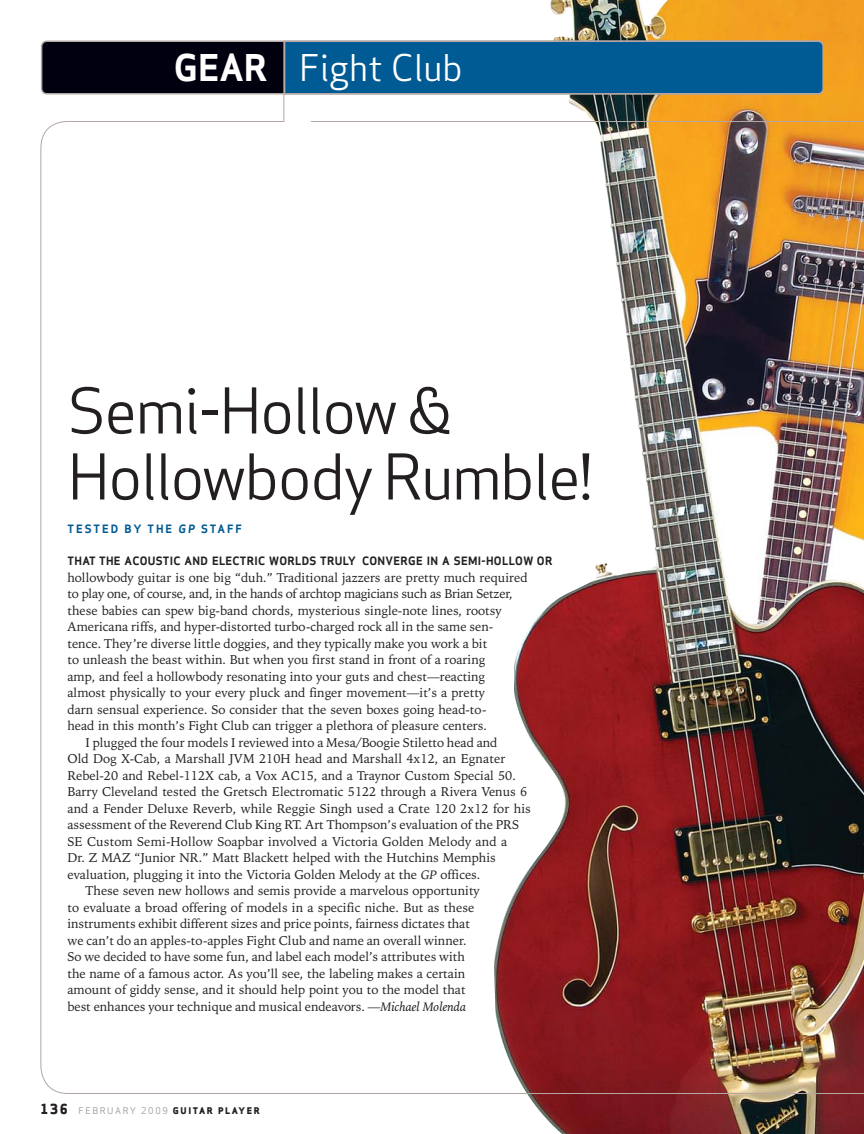
<style>
.page{position:relative;width:864px;height:1134px;background:#fff}
.page>*{position:absolute;margin:0;border:0;box-sizing:border-box;transform-origin:0 0}
.t1{font:61.5px/66px "Apex Sans Book T";letter-spacing:-.03em;color:#231f20}
.t2{font:36px "Apex Sans Book T";color:#fff}
.t3{font:12.75px "Iowan Old Style BT";color:#231f20}
.t4{font:11.25px "Apex Sans Bold T";letter-spacing:.03em;color:#231f20}
.t5{font:11.25px "Apex Sans Bold T";letter-spacing:.18em;color:#005a93}
.t6{font:9px "Apex Sans Book T";letter-spacing:.18em;color:#929497}
.s1{font-family:"Apex Sans Bold T"}
.s2{font-family:"Apex Sans Bold Italic T"}
.s3{font-style:italic}
.s4{font-family:"Apex Sans Extra Bold T";font-size:13.5px;color:#231f20}
.s5{font-family:"Apex Sans Extra Bold T";color:#231f20}
</style>
<div class="page">
<img style="left:527px;top:0;width:337px;height:1134px">
<img style="left:40px;top:40px;width:824px;height:1054px">
<h2 class="t2" style="left:174px;top:54px;width:291px"><span class="s1">GEAR</span> Fight Club</h2>
<h1 class="t1" style="left:68px;top:385px;width:527px">Semi-Hollow &amp;<br>Hollowbody Rumble!</h1>
<p class="t5" style="left:68px;top:524px;width:176px">TESTED BY THE <span class="s2">GP</span> STAFF</p>
<p class="t4" style="left:68px;top:557px;width:486px">THAT THE ACOUSTIC AND ELECTRIC WORLDS TRULY CONVERGE IN A SEMI-HOLLOW OR</p>
<p class="t3" style="left:68px;top:572px;width:462px">hollowbody guitar is one big “duh.” Traditional jazzers are pretty much required</p>
<p class="t3" style="left:68px;top:589px;width:447px">to play one, of course, and, in the hands of archtop magicians such as Brian Setzer,</p>
<p class="t3" style="left:68px;top:605px;width:436px">these babies can spew big-band chords, mysterious single-note lines, rootsy</p>
<p class="t3" style="left:68px;top:622px;width:427px">Americana riffs, and hyper-distorted turbo-charged rock all in the same sen-</p>
<p class="t3" style="left:68px;top:638px;width:421px">tence. They’re diverse little doggies, and they typically make you work a bit</p>
<p class="t3" style="left:68px;top:655px;width:419px">to unleash the beast within. But when you first stand in front of a roaring</p>
<p class="t3" style="left:68px;top:671px;width:419px">amp, and feel a hollowbody resonating into your guts and chest—reacting</p>
<p class="t3" style="left:68px;top:688px;width:419px">almost physically to your every pluck and finger movement—it’s a pretty</p>
<p class="t3" style="left:68px;top:704px;width:421px">darn sensual experience. So consider that the seven boxes going head-to-</p>
<p class="t3" style="left:68px;top:721px;width:421px">head in this month’s Fight Club can trigger a plethora of pleasure centers.</p>
<p class="t3" style="left:86px;top:737px;width:413px">I plugged the four models I reviewed into a Mesa/Boogie Stiletto head and</p>
<p class="t3" style="left:68px;top:754px;width:439px">Old Dog X-Cab, a Marshall JVM 210H head and Marshall 4x12, an Egnater</p>
<p class="t3" style="left:68px;top:770px;width:450px">Rebel-20 and Rebel-112X cab, a Vox AC15, and a Traynor Custom Special 50.</p>
<p class="t3" style="left:68px;top:787px;width:461px">Barry Cleveland tested the Gretsch Electromatic 5122 through a Rivera Venus 6</p>
<p class="t3" style="left:68px;top:803px;width:465px">and a Fender Deluxe Reverb, while Reggie Singh used a Crate 120 2x12 for his</p>
<p class="t3" style="left:68px;top:820px;width:453px">assessment of the Reverend Club King RT. Art Thompson’s evaluation of the PRS</p>
<p class="t3" style="left:68px;top:836px;width:441px">SE Custom Semi-Hollow Soapbar involved a Victoria Golden Melody and a</p>
<p class="t3" style="left:68px;top:853px;width:430px">Dr. Z MAZ “Junior NR.” Matt Blackett helped with the Hutchins Memphis</p>
<p class="t3" style="left:68px;top:869px;width:414px">evaluation, plugging it into the Victoria Golden Melody at the <span class="s3">GP</span> offices.</p>
<p class="t3" style="left:86px;top:886px;width:396px">These seven new hollows and semis provide a marvelous opportunity</p>
<p class="t3" style="left:68px;top:902px;width:408px">to evaluate a broad offering of models in a specific niche. But as these</p>
<p class="t3" style="left:68px;top:919px;width:404px">instruments exhibit different sizes and price points, fairness dictates that</p>
<p class="t3" style="left:68px;top:935px;width:401px">we can’t do an apples-to-apples Fight Club and name an overall winner.</p>
<p class="t3" style="left:68px;top:952px;width:399px">So we decided to have some fun, and label each model’s attributes with</p>
<p class="t3" style="left:68px;top:968px;width:399px">the name of a famous actor. As you’ll see, the labeling makes a certain</p>
<p class="t3" style="left:68px;top:985px;width:400px">amount of giddy sense, and it should help point you to the model that</p>
<p class="t3" style="left:68px;top:1001px;width:400px">best enhances your technique and musical endeavors. —<span class="s3">Michael Molenda</span></p>
<p class="t6" style="left:40px;top:1107px;width:221px"><span class="s4">136</span> FEBRUARY 2009 <span class="s5">GUITAR PLAYER</span></p>
</div>
